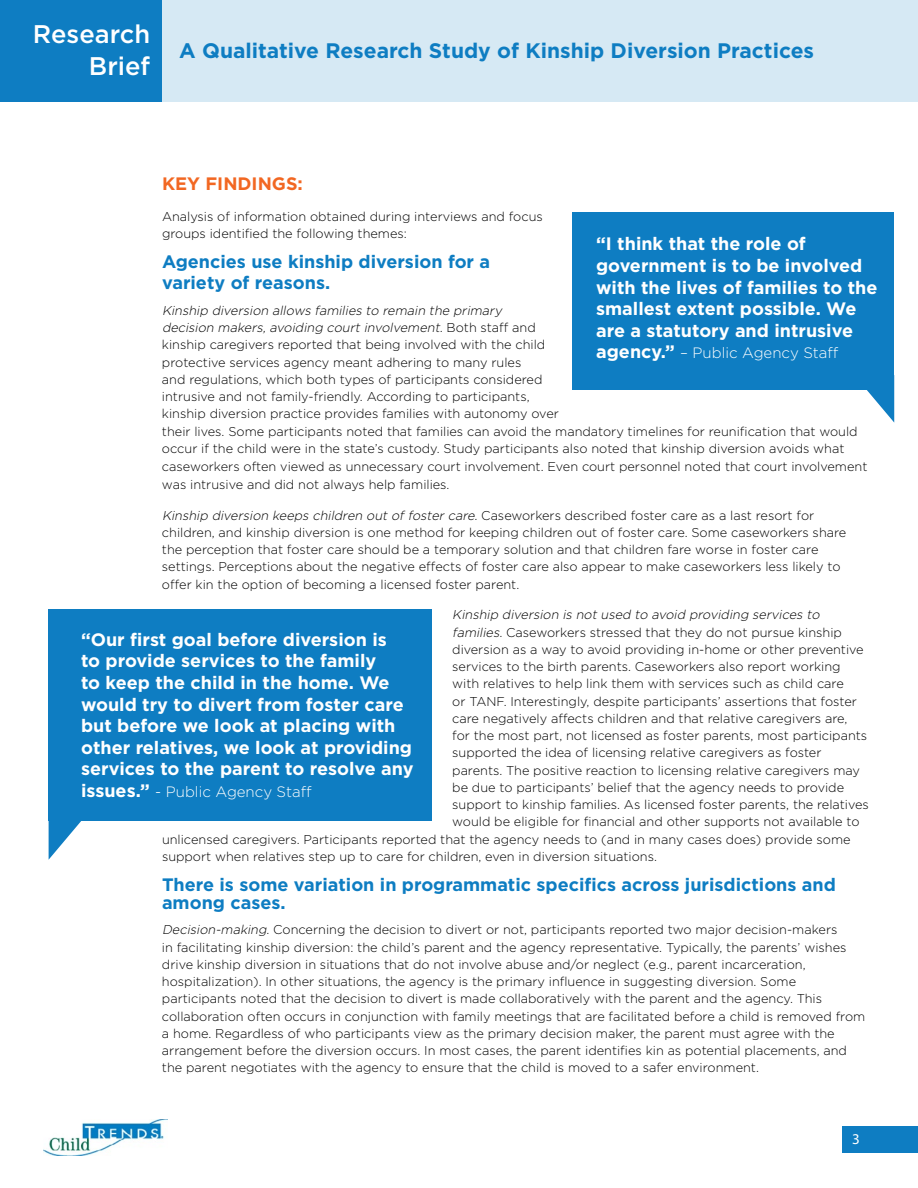
<style>
.page{position:relative;width:918px;height:1188px;background:#fff}
.page>*{position:absolute;margin:0;border:0;box-sizing:border-box;transform-origin:0 0}
.t1{font:500 25.5px/31.5px "Gotham";color:#fff;text-align:right}
.t2{font:700 21px "Gotham";color:#0e7dc2}
.t3{font:700 18px/21.6px "Gotham";color:#fff}
.t4{font:700 18px/21px "Gotham";color:#0e7dc2}
.t5{font:700 18px "Gotham";color:#f26722}
.t6{font:300 15px "Gotham";color:#fff}
.t7{font:15px "Myriad Pro";color:#fff}
.t8{font:300 12.75px/17.2px "Gotham";color:#000}
.t9{font:italic 300 12.75px "Gotham";color:#000}
.s1{font-style:italic}
.s2{font-weight:700;font-size:18px}
</style>
<div class="page">
<img style="left:44px;top:1119px;width:123px;height:36px">
<div style="left:0;top:0;width:918px;height:102px;background:#d6e9f4"></div>
<div style="left:0;top:0;width:162px;height:102px;background:#0e7dc2"></div>
<div style="left:842px;top:1126px;width:76px;height:27px;background:#0e7dc2"></div>
<div style="left:49px;top:609px;width:383px;height:212px;background:#0e7dc2"></div>
<svg style="left:49px;top:821px;width:32px;height:38px"></svg>
<div style="left:572px;top:213px;width:322px;height:177px;background:#0e7dc2"></div>
<svg style="left:867px;top:390px;width:27px;height:32px"></svg>
<h1 class="t1" style="left:33px;top:18px;width:119px">Research<br>Brief</h1>
<h2 class="t2" style="left:179px;top:36px;width:636px">A Qualitative Research Study of Kinship Diversion Practices</h2>
<h3 class="t5" style="left:162px;top:172px;width:142px">KEY FINDINGS:</h3>
<p class="t8" style="left:162px;top:208px;width:382px">Analysis of information obtained during interviews and focus groups identified the following themes:</p>
<h3 class="t4" style="left:162px;top:251px;width:330px">Agencies use kinship diversion for a variety of reasons.</h3>
<p class="t8" style="left:162px;top:301px;width:707px"><span class="s1">Kinship diversion allows families to remain the primary<br>decision makers, avoiding court involvement.</span> B o t h s t a ff a n d<br>kinship caregivers reported that being involved with the child<br>protective services agency meant adhering to many rules<br>and regulations, which both types of participants considered<br>intrusive and not family-friendly. According to participants,<br>kinship diversion practice provides families with autonomy over<br>their lives. Some participants noted that families can avoid the mandatory timelines for reunification that would occur if the child were in the state’s custody. Study participants also noted that kinship diversion avoids what caseworkers often viewed as unnecessary court involvement. Even court personnel noted that court involvement was intrusive and did not always help families.</p>
<p class="t8" style="left:162px;top:506px;width:686px"><span class="s1">Kinship diversion keeps children out of foster care.</span> Caseworkers described foster care as a last resort for children, and kinship diversion is one method for keeping children out of foster care. Some caseworkers share the perception that foster care should be a temporary solution and that children fare worse in foster care settings. Perceptions about the negative effects of foster care also appear to make caseworkers less likely to offer kin the option of becoming a licensed foster parent.</p>
<p class="t9" style="left:452px;top:607px;width:372px">Kinship diversion is not used to avoid providing services to</p>
<p class="t8" style="left:452px;top:623px;width:391px"><span class="s1">families.</span> Caseworkers stressed that they do not pursue kinship</p>
<p class="t8" style="left:452px;top:640px;width:413px">diversion as a way to avoid providing in-home or other preventive</p>
<p class="t8" style="left:452px;top:658px;width:390px">services to the birth parents. Caseworkers also report working</p>
<p class="t8" style="left:452px;top:675px;width:393px">with relatives to help link them with services such as child care</p>
<p class="t8" style="left:452px;top:692px;width:406px">or TANF. Interestingly, despite participants’ assertions that foster</p>
<p class="t8" style="left:452px;top:709px;width:397px">care negatively affects children and that relative caregivers are,</p>
<p class="t8" style="left:452px;top:727px;width:417px">for the most part, not licensed as foster parents, most participants</p>
<p class="t8" style="left:452px;top:744px;width:371px">supported the idea of licensing relative caregivers as foster</p>
<p class="t8" style="left:452px;top:761px;width:409px">parents. The positive reaction to licensing relative caregivers may</p>
<p class="t8" style="left:452px;top:778px;width:393px">be due to participants’ belief that the agency needs to provide</p>
<p class="t8" style="left:452px;top:796px;width:418px">support to kinship families. As licensed foster parents, the relatives</p>
<p class="t8" style="left:452px;top:813px;width:409px">would be eligible for financial and other supports not available to</p>
<p class="t8" style="left:162px;top:830px;width:690px">unlicensed caregivers. Participants reported that the agency needs to (and in many cases does) provide some</p>
<p class="t8" style="left:162px;top:847px;width:497px">support when relatives step up to care for children, even in diversion situations.</p>
<h3 class="t4" style="left:162px;top:875px;width:675px;line-height:18px">There is some variation in programmatic specifics across jurisdictions and among cases.</h3>
<p class="t8" style="left:162px;top:921px;width:705px"><span class="s1">Decision-making</span>. Concerning the decision to divert or not, participants reported two major decision-makers<br>in facilitating kinship diversion: the child’s parent and the agency representative. Typically, the parents’ wishes drive kinship diversion in situations that do not involve abuse and/or neglect (e.g., parent incarceration, hospitalization). In other situations, the agency is the primary influence in suggesting diversion. Some participants noted that the decision to divert is made collaboratively with the parent and the agency. This collaboration often occurs in conjunction with family meetings that are facilitated before a child is removed from a home. Regardless of who participants view as the primary decision maker, the parent must agree with the arrangement before the diversion occurs. In most cases, the parent identifies kin as potential placements, and the parent negotiates with the agency to ensure that the child is moved to a safer environment.</p>
<h3 class="t3" style="left:596px;top:233px;width:283px">“I think that the role of government is to be involved with the lives of families to the smallest extent possible. We are a statutory and intrusive</h3>
<p class="t6" style="left:596px;top:344px;width:244px"><span class="s2">agency.”</span> – Public Agency Staff</p>
<p class="t3" style="left:81px;top:628px;width:334px">“Our first goal before diversion is<br>to provide services to the family<br>to keep the child in the home. We would try to divert from foster care but before we look at placing with other relatives, we look at providing services to the parent to resolve any</p>
<p class="t6" style="left:81px;top:782px;width:232px"><span class="s2">issues.”</span> - Public Agency Staff</p>
<p class="t7" style="left:852px;top:1130px;width:9px">3</p>
</div>
